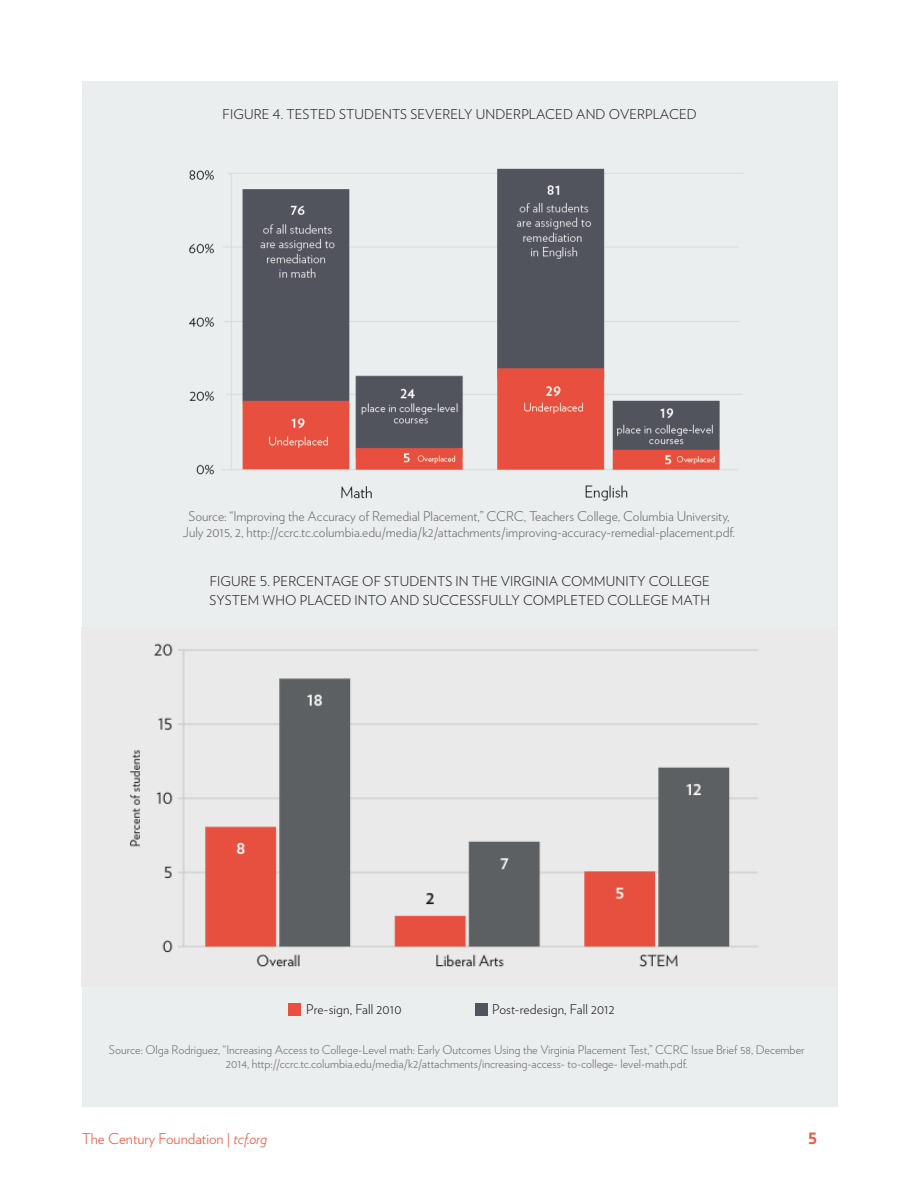
<style>
.page{position:relative;width:918px;height:1188px;background:#fff}
.page>*{position:absolute;margin:0;border:0;box-sizing:border-box;transform-origin:0 0}
.t1{font:700 19.5px "Verlag";color:#f05542}
.t2{font:300 15px "Verlag";color:#f05542}
.t3{font:300 13.5px "Verlag";letter-spacing:.01em;color:#231f20}
.t4{font:300 13.5px "Verlag";color:#6c6d70}
.t5{font:300 12px/14.4px "Verlag";color:#6c6d70;text-align:center}
.s1{font-style:italic}
</style>
<div class="page">
<div style="left:82px;top:81px;width:756px;height:1026px;background:#ebeeef"></div>
<img style="left:189px;top:168px;width:554px;height:333px">
<img style="left:130px;top:643px;width:628px;height:325px">
<div style="left:288px;top:1004px;width:13px;height:12px;background:#e94f3e"></div>
<div style="left:476px;top:1004px;width:12px;height:12px;background:#52545d"></div>
<p class="t3" style="left:223px;top:104px;width:476px">FIGURE 4. TESTED STUDENTS SEVERELY UNDERPLACED AND OVERPLACED</p>
<p class="t4" style="left:188px;top:506px;width:543px">Source: “Improving the Accuracy of Remedial Placement,” CCRC, Teachers College, Columbia University,</p>
<p class="t4" style="left:183px;top:522px;width:554px">July 2015, 2, http://ccrc.tc.columbia.edu/media/k2/attachments/improving-accuracy-remedial-placement.pdf.</p>
<p class="t3" style="left:210px;top:571px;width:502px">FIGURE 5. PERCENTAGE OF STUDENTS IN THE VIRGINIA COMMUNITY COLLEGE</p>
<p class="t3" style="left:209px;top:591px;width:502px">SYSTEM WHO PLACED INTO AND SUCCESSFULLY COMPLETED COLLEGE MATH</p>
<p class="t3" style="left:306px;top:1000px;width:97px">Pre-sign, Fall 2010</p>
<p class="t3" style="left:492px;top:1000px;width:124px">Post-redesign, Fall 2012</p>
<p class="t5" style="left:109px;top:1042px;width:697px">Source: Olga Rodriguez, “Increasing Access to College-Level math: Early Outcomes Using the Virginia Placement Test,” CCRC Issue Brief 58, December<br>2014, http://ccrc.tc.columbia.edu/media/k2/attachments/increasing-access- to-college- level-math.pdf.</p>
<p class="t2" style="left:82px;top:1128px;width:187px">The Century Foundation | <span class="s1">tcf.org</span></p>
<h1 class="t1" style="left:808px;top:1122px;width:11px">5</h1>
</div>
